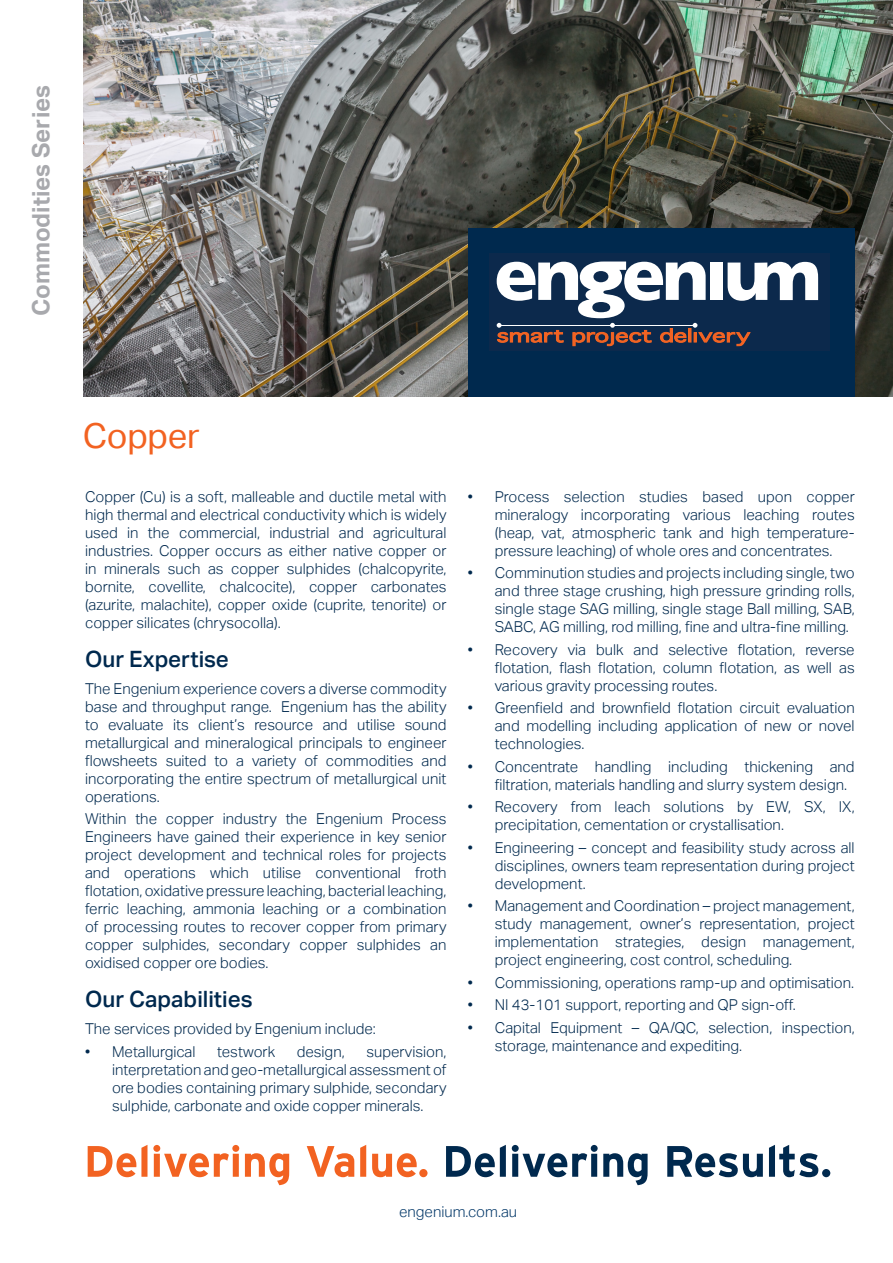
<style>
.page{position:relative;width:893px;height:1263px;background:#fff}
.page>*{position:absolute;margin:0;border:0;box-sizing:border-box;transform-origin:0 0}
.t1{font:34.5px "Aktiv Grotesk";letter-spacing:-.01em;color:#f26221}
.t2{font:700 24px "Aktiv Grotesk";color:#a8a9ad}
.t3{font:500 22.5px "Aktiv Grotesk";color:#00294e}
.t4{font:300 15px/18px "Aktiv Grotesk";color:#00294e;text-align:justify}
.t5{font:300 15px "Aktiv Grotesk";color:#003667}
</style>
<div class="page">
<img style="left:83px;top:0;width:810px;height:396px">
<div style="left:468px;top:228px;width:387px;height:168px;background:#00294e"></div>
<div style="left:489px;top:253px;width:340px;height:98px;background:#0c294c"></div>
<svg style="left:496px;top:262px;width:322px;height:85px"></svg>
<svg style="left:446px;top:1145px;width:384px;height:40px"></svg>
<svg style="left:88px;top:1145px;width:340px;height:40px"></svg>
<p class="t2" style="left:27px;top:316px;width:232px;rotate:-90deg">Commodities Series</p>
<p class="t1" style="left:83px;top:416px;width:118px">Copper</p>
<p class="t4" style="left:85px;top:488px;width:363px">Copper (Cu) is a soft, malleable and ductile metal with high thermal and electrical conductivity which is widely used in the commercial, industrial and agricultural industries. Copper occurs as either native copper or in minerals such as copper sulphides (chalcopyrite, bornite, covellite, chalcocite), copper carbonates (azurite, malachite), copper oxide (cuprite, tenorite) or copper silicates (chrysocolla).</p>
<p class="t3" style="left:85px;top:646px;width:145px">Our Expertise</p>
<p class="t4" style="left:85px;top:680px;width:363px">The Engenium experience covers a diverse commodity base and throughput range. Engenium has the ability to evaluate its client’s resource and utilise sound metallurgical and mineralogical principals to engineer flowsheets suited to a variety of commodities and incorporating the entire spectrum of metallurgical unit operations.</p>
<p class="t4" style="left:85px;top:810px;width:363px">Within the copper industry the Engenium Process Engineers have gained their experience in key senior project development and technical roles for projects and operations which utilise conventional froth flotation, oxidative pressure leaching, bacterial leaching, ferric leaching, ammonia leaching or a combination of processing routes to recover copper from primary copper sulphides, secondary copper sulphides an oxidised copper ore bodies.</p>
<p class="t3" style="left:85px;top:986px;width:169px">Our Capabilities</p>
<p class="t4" style="left:85px;top:1020px;width:292px">The services provided by Engenium include:</p>
<p class="t4" style="left:85px;top:1043px;width:112px">• Metallurgical</p>
<p class="t4" style="left:217px;top:1043px;width:59px">testwork</p>
<p class="t4" style="left:297px;top:1043px;width:49px">design,</p>
<p class="t4" style="left:112px;top:1043px;width:336px;text-indent:254px">supervision, interpretation and geo-metallurgical assessment of ore bodies containing primary sulphide, secondary sulphide, carbonate and oxide copper minerals.</p>
<p class="t4" style="left:495px;top:488px;width:361px;text-indent:-27px">• Process selection studies based upon copper mineralogy incorporating various leaching routes (heap, vat, atmospheric tank and high temperature&shy;pressure leaching) of whole ores and concentrates.</p>
<p class="t4" style="left:495px;top:564px;width:361px;text-indent:-27px">• Comminution studies and projects including single, two and three stage crushing, high pressure grinding rolls, single stage SAG milling, single stage Ball milling, SAB, SABC, AG milling, rod milling, fine and ultra-fine milling.</p>
<p class="t4" style="left:495px;top:641px;width:361px;text-indent:-27px">• Recovery via bulk and selective flotation, reverse flotation, flash flotation, column flotation, as well as various gravity processing routes.</p>
<p class="t4" style="left:495px;top:699px;width:361px;text-indent:-27px">• Greenfield and brownfield flotation circuit evaluation and modelling including application of new or novel technologies.</p>
<p class="t4" style="left:495px;top:758px;width:361px;text-indent:-27px">• Concentrate handling including thickening and filtration, materials handling and slurry system design.</p>
<p class="t4" style="left:495px;top:798px;width:361px;text-indent:-27px">• Recovery from leach solutions by EW, SX, IX, precipitation, cementation or crystallisation.</p>
<p class="t4" style="left:495px;top:839px;width:361px;text-indent:-27px">• Engineering – concept and feasibility study across all disciplines, owners team representation during project development.</p>
<p class="t4" style="left:495px;top:897px;width:361px;text-indent:-27px">• Management and Coordination – project management, study management, owner’s representation, project implementation strategies, design management, project engineering, cost control, scheduling.</p>
<p class="t4" style="left:468px;top:974px;width:388px">• Commissioning, operations ramp-up and optimisation.</p>
<p class="t4" style="left:468px;top:996px;width:330px">• NI 43-101 support, reporting and QP sign-off.</p>
<p class="t4" style="left:495px;top:1019px;width:361px;text-indent:-27px">• Capital Equipment – QA/QC, selection, inspection, storage, maintenance and expediting.</p>
<p class="t5" style="left:399px;top:1203px;width:119px">engenium.com.au</p>
</div>
